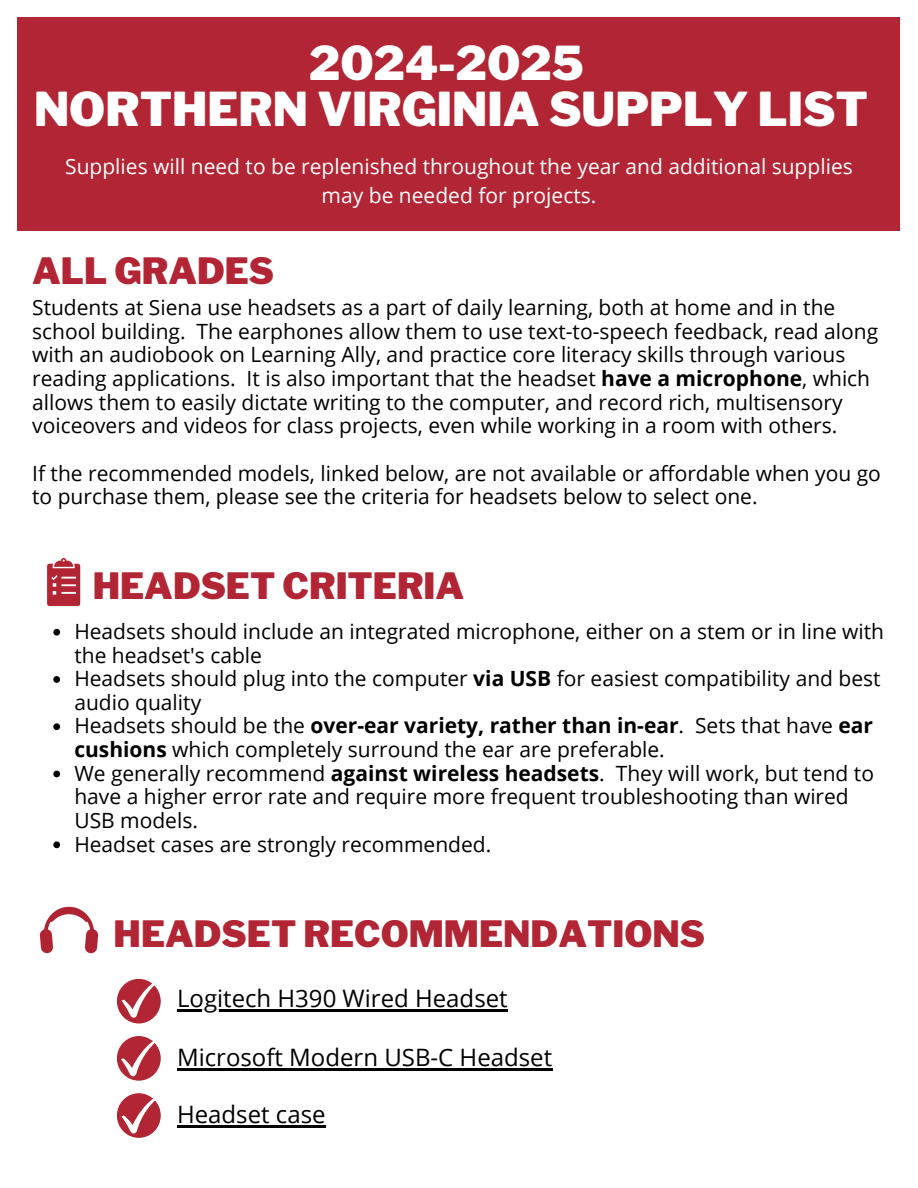
<style>
.page{position:relative;width:918px;height:1188px;background:#fff}
.page>*{position:absolute;margin:0;border:0;box-sizing:border-box;transform-origin:0 0}
.t1{font:900 46.35px/46.2px "Libre Franklin";color:#fff;text-align:center}
.t2{font:900 36px "Libre Franklin";color:#b22534}
.t3{font:24px "Open Sans";color:#000}
.t4{font:21px/23.7px "Open Sans";color:#000}
.t5{font:21px/29.2px "Open Sans";color:#fff;text-align:center}
.s1{font-weight:700}
</style>
<div class="page">
<div style="left:18px;top:17px;width:882px;height:214px;background:#b22534"></div>
<img style="left:47px;top:557px;width:34px;height:50px">
<svg style="left:53px;top:629px;width:7px;height:7px"></svg>
<svg style="left:53px;top:676px;width:7px;height:7px"></svg>
<svg style="left:53px;top:723px;width:7px;height:7px"></svg>
<svg style="left:53px;top:771px;width:7px;height:6px"></svg>
<svg style="left:53px;top:841px;width:7px;height:7px"></svg>
<img style="left:39px;top:906px;width:60px;height:48px">
<div style="left:117px;top:979px;width:44px;height:44px;background:#b22534;border-radius:50%"></div>
<svg style="left:121px;top:982px;width:35px;height:36px"></svg>
<hr style="left:177px;top:1068px;width:375px;height:3px;background:#000">
<hr style="left:177px;top:1126px;width:149px;height:2px;background:#000">
<svg style="left:117px;top:1036px;width:44px;height:45px"></svg>
<svg style="left:121px;top:1040px;width:35px;height:36px"></svg>
<svg style="left:117px;top:1093px;width:44px;height:45px"></svg>
<svg style="left:121px;top:1098px;width:35px;height:35px"></svg>
<hr style="left:177px;top:1010px;width:331px;height:2px;background:#000">
<p class="t1" style="left:34px;top:41px;width:836px">2024-2025<br>NORTHERN VIRGINIA SUPPLY LIST</p>
<p class="t5" style="left:65px;top:151px;width:789px">Supplies will need to be replenished throughout the year and additional supplies may be needed for projects.</p>
<p class="t2" style="left:32px;top:250px;width:244px">ALL GRADES</p>
<h1 class="t4" style="left:32px;top:295px;width:848px">Students at Siena use headsets as a part of daily learning, both at home and in the school building. The earphones allow them to use text-to-speech feedback, read along with an audiobook on Learning Ally, and practice core literacy skills through various reading applications. It is also important that the headset <span class="s1">have a microphone</span>, which allows them to easily dictate writing to the computer, and record rich, multisensory voiceovers and videos for class projects, even while working in a room with others.</h1>
<h2 class="t4" style="left:32px;top:461px;width:850px">If the recommended models, linked below, are not available or affordable when you go to purchase them, please see the criteria for headsets below to select one.</h2>
<p class="t2" style="left:93px;top:564px;width:373px">HEADSET CRITERIA</p>
<p class="t4" style="left:74px;top:619px;width:811px">Headsets should include an integrated microphone, either on a stem or in line with the headset's cable</p>
<p class="t4" style="left:74px;top:666px;width:808px">Headsets should plug into the computer <span class="s1">via USB</span> for easiest compatibility and best audio quality</p>
<p class="t4" style="left:74px;top:713px;width:800px">Headsets should be the <span class="s1">over-ear variety, rather than in-ear</span>. Sets that have <span class="s1">ear cushions</span> which completely surround the ear are preferable.</p>
<h2 class="t4" style="left:74px;top:761px;width:801px">We generally recommend <span class="s1">against wireless headsets</span>. They will work, but tend to have a higher error rate and require more frequent troubleshooting than wired<br>USB models.</h2>
<p class="t4" style="left:74px;top:832px;width:419px">Headset cases are strongly recommended.</p>
<h2 class="t2" style="left:114px;top:912px;width:593px">HEADSET RECOMMENDATIONS</h2>
<p class="t3" style="left:177px;top:982px;width:332px">Logitech H390 Wired Headset</p>
<p class="t3" style="left:177px;top:1041px;width:377px">Microsoft Modern USB-C Headset</p>
<h3 class="t3" style="left:177px;top:1098px;width:150px">Headset case</h3>
</div>
